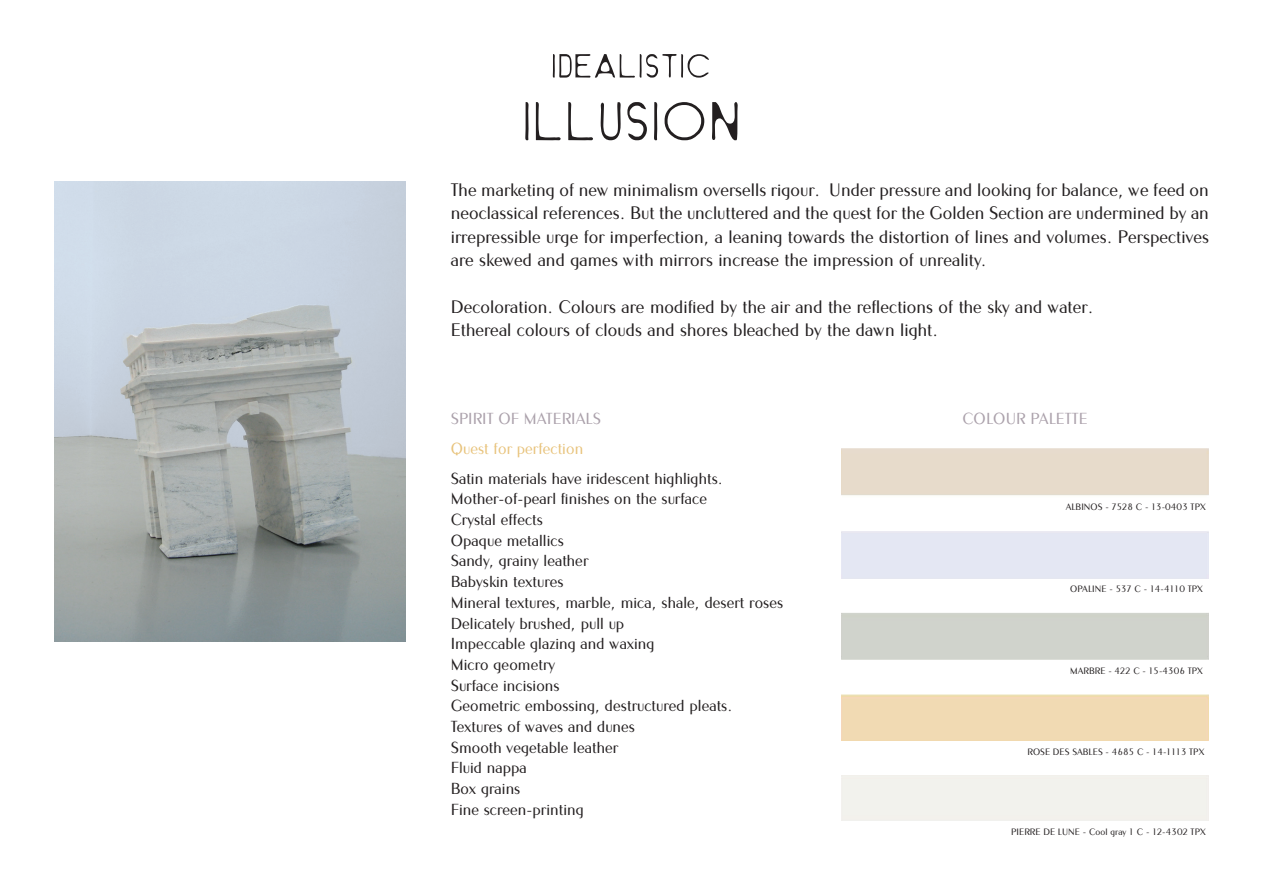
<style>
.page{position:relative;width:1263px;height:893px;background:#fff}
.page>*{position:absolute;margin:0;border:0;box-sizing:border-box;transform-origin:0 0}
.t1{font:700 19.5px/23.4px "Sofia";color:#231f20;text-align:justify}
.t2{font:700 17.25px/20.7px "Sofia";color:#231f20}
.t3{font:700 17.25px "Sofia";color:#aba1ab}
.t4{font:700 17.25px "Sofia";color:#e8c37c}
.t5{font:700 10.05px "Sofia";color:#231f20}
</style>
<div class="page">
<svg style="left:553px;top:54px;width:156px;height:24px"></svg>
<svg style="left:525px;top:102px;width:3px;height:38px"></svg>
<svg style="left:536px;top:102px;width:25px;height:38px"></svg>
<svg style="left:568px;top:102px;width:25px;height:38px"></svg>
<svg style="left:601px;top:102px;width:20px;height:38px"></svg>
<svg style="left:627px;top:102px;width:20px;height:38px"></svg>
<svg style="left:654px;top:102px;width:3px;height:38px"></svg>
<svg style="left:665px;top:102px;width:39px;height:38px"></svg>
<svg style="left:712px;top:102px;width:26px;height:38px"></svg>
<img style="left:54px;top:182px;width:352px;height:460px">
<p class="t1" style="left:451px;top:178px;width:760px">The marketing of new minimalism oversells rigour. Under pressure and looking for balance, we feed on neoclassical references. But the uncluttered and the quest for the Golden Section are undermined by an irrepressible urge for imperfection, a leaning towards the distortion of lines and volumes. Perspectives are skewed and games with mirrors increase the impression of unreality.</p>
<p class="t1" style="left:451px;top:295px;width:644px">Decoloration. Colours are modified by the air and the reflections of the sky and water.<br>Ethereal colours of clouds and shores bleached by the dawn light.</p>
<p class="t3" style="left:451px;top:409px;width:152px">SPIRIT OF MATERIALS</p>
<p class="t4" style="left:451px;top:439px;width:134px">Quest for perfection</p>
<p class="t2" style="left:451px;top:468px;width:334px">Satin materials have iridescent highlights.<br>Mother-of-pearl finishes on the surface<br>Crystal effects<br>Opaque metallics<br>Sandy, grainy leather<br>Babyskin textures<br>Mineral textures, marble, mica, shale, desert roses<br>Delicately brushed, pull up<br>Impeccable glazing and waxing<br>Micro geometry<br>Surface incisions<br>Geometric embossing, destructured pleats.<br>Textures of waves and dunes<br>Smooth vegetable leather<br>Fluid nappa<br>Box grains<br>Fine screen-printing</p>
<p class="t3" style="left:962px;top:409px;width:127px">COLOUR PALETTE</p>
<p class="t5" style="left:1066px;top:501px;width:142px">ALBINOS - 7528 C - 13-0403 TPX</p>
<p class="t5" style="left:1070px;top:583px;width:134px">OPALINE - 537 C - 14-4110 TPX</p>
<p class="t5" style="left:1070px;top:665px;width:134px">MARBRE - 422 C - 15-4306 TPX</p>
<p class="t5" style="left:1027px;top:746px;width:178px">ROSE DES SABLES - 4685 C - 14-1113 TPX</p>
<p class="t5" style="left:1011px;top:826px;width:196px">PIERRE DE LUNE - Cool gray 1 C - 12-4302 TPX</p>
</div>
